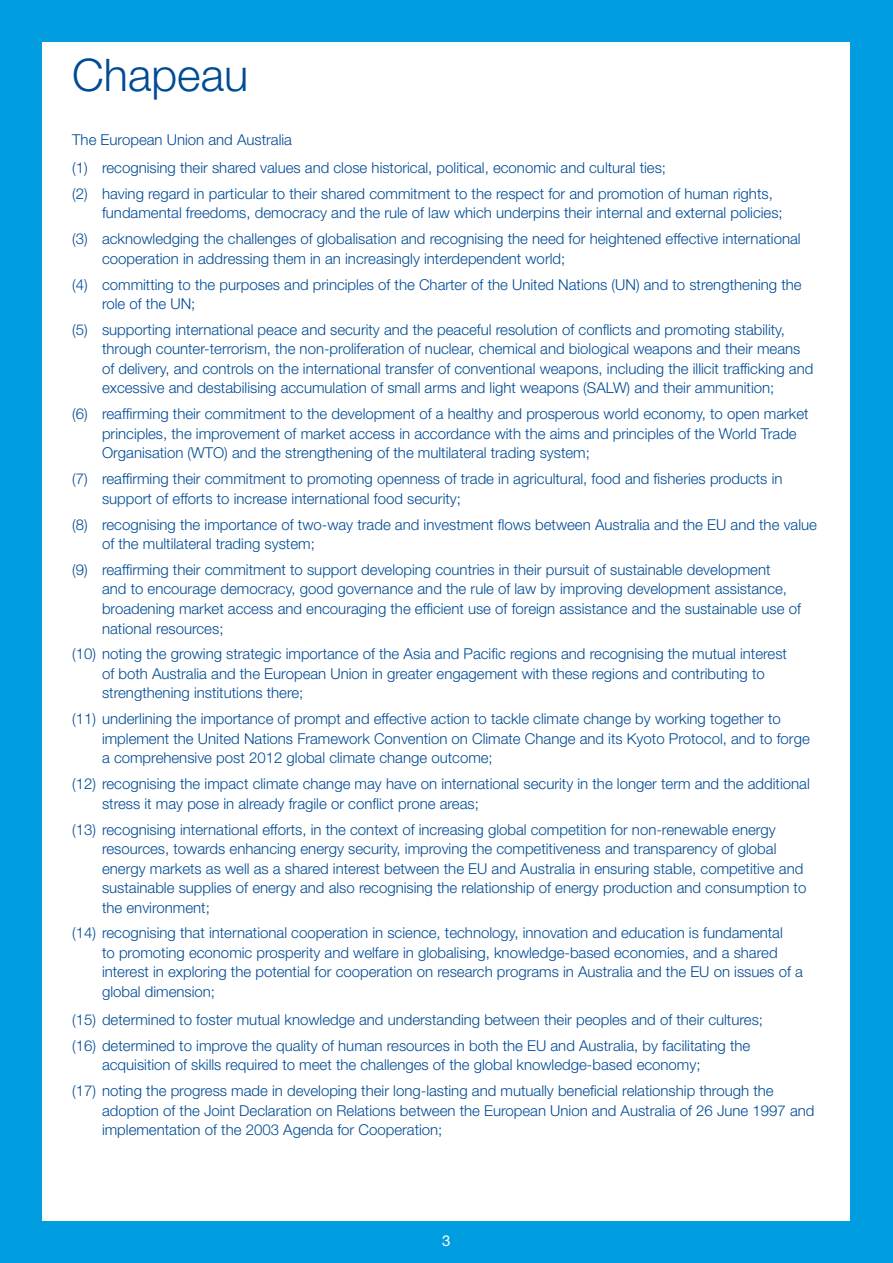
<style>
.page{position:relative;width:893px;height:1263px;background:#009ee0}
.page>*{position:absolute;margin:0;border:0;box-sizing:border-box;transform-origin:0 0}
.t1{font:300 45px "Helvetica Neue LT Std";color:#004b95}
.t2{font:300 15px/19.5px "Helvetica Neue LT Std";color:#004b95}
.t3{font:15px "Helvetica Neue LT Std";color:#fff}
</style>
<div class="page">
<hr style="left:892px;top:0;width:1px;height:1263px;background:#004b95">
<div style="left:43px;top:42px;width:807px;height:1178px;background:#fff"></div>
<h1 class="t1" style="left:72px;top:48px;width:177px">Chapeau</h1>
<p class="t2" style="left:72px;top:125px;width:595px;line-height:28px">The European Union and Australia<br>(1) recognising their shared values and close historical, political, economic and cultural ties;</p>
<p class="t2" style="left:102px;top:183px;width:682px;text-indent:-30px">(2) having regard in particular to their shared commitment to the respect for and promotion of human rights, fundamental freedoms, democracy and the rule of law which underpins their internal and external policies;</p>
<p class="t2" style="left:102px;top:229px;width:700px;text-indent:-30px">(3) acknowledging the challenges of globalisation and recognising the need for heightened effective international cooperation in addressing them in an increasingly interdependent world;</p>
<p class="t2" style="left:102px;top:274px;width:701px;text-indent:-30px">(4) committing to the purposes and principles of the Charter of the United Nations (UN) and to strengthening the role of the UN;</p>
<p class="t2" style="left:102px;top:320px;width:713px;text-indent:-30px">(5) supporting international peace and security and the peaceful resolution of conflicts and promoting stability, through counter-terrorism, the non-proliferation of nuclear, chemical and biological weapons and their means of delivery, and controls on the international transfer of conventional weapons, including the illicit trafficking and excessive and destabilising accumulation of small arms and light weapons (SALW) and their ammunition;</p>
<p class="t2" style="left:102px;top:404px;width:708px;text-indent:-30px">(6) reaffirming their commitment to the development of a healthy and prosperous world economy, to open market principles, the improvement of market access in accordance with the aims and principles of the World Trade<br>Organisation (WTO) and the strengthening of the multilateral trading system;</p>
<p class="t2" style="left:102px;top:469px;width:682px;text-indent:-30px">(7) reaffirming their commitment to promoting openness of trade in agricultural, food and fisheries products in support of efforts to increase international food security;</p>
<p class="t2" style="left:102px;top:514px;width:716px;text-indent:-30px">(8) recognising the importance of two-way trade and investment flows between Australia and the EU and the value of the multilateral trading system;</p>
<p class="t2" style="left:102px;top:560px;width:700px;text-indent:-30px">(9) reaffirming their commitment to support developing countries in their pursuit of sustainable development<br>and to encourage democracy, good governance and the rule of law by improving development assistance, broadening market access and encouraging the efficient use of foreign assistance and the sustainable use of national resources;</p>
<p class="t2" style="left:102px;top:644px;width:686px;text-indent:-30px">(10) noting the growing strategic importance of the Asia and Pacific regions and recognising the mutual interest of both Australia and the European Union in greater engagement with these regions and contributing to strengthening institutions there;</p>
<p class="t2" style="left:102px;top:709px;width:709px;text-indent:-30px">(11) underlining the importance of prompt and effective action to tackle climate change by working together to implement the United Nations Framework Convention on Climate Change and its Kyoto Protocol, and to forge a comprehensive post 2012 global climate change outcome;</p>
<p class="t2" style="left:102px;top:774px;width:709px;text-indent:-30px">(12) recognising the impact climate change may have on international security in the longer term and the additional stress it may pose in already fragile or conflict prone areas;</p>
<p class="t2" style="left:102px;top:819px;width:706px;text-indent:-30px">(13) recognising international efforts, in the context of increasing global competition for non-renewable energy resources, towards enhancing energy security, improving the competitiveness and transparency of global energy markets as well as a shared interest between the EU and Australia in ensuring stable, competitive and sustainable supplies of energy and also recognising the relationship of energy production and consumption to the environment;</p>
<p class="t2" style="left:102px;top:923px;width:702px;text-indent:-30px">(14) recognising that international cooperation in science, technology, innovation and education is fundamental<br>to promoting economic prosperity and welfare in globalising, knowledge-based economies, and a shared interest in exploring the potential for cooperation on research programs in Australia and the EU on issues of a global dimension;</p>
<p class="t2" style="left:72px;top:1006px;width:692px;line-height:25.8px">(15) determined to foster mutual knowledge and understanding between their peoples and of their cultures; (16) determined to improve the quality of human resources in both the EU and Australia, by facilitating the</p>
<p class="t2" style="left:72px;top:1052px;width:703px;line-height:25.8px;text-indent:30px">acquisition of skills required to meet the challenges of the global knowledge-based economy;<br>(17) noting the progress made in developing their long-lasting and mutually beneficial relationship through the</p>
<p class="t2" style="left:102px;top:1100px;width:714px">adoption of the Joint Declaration on Relations between the European Union and Australia of 26 June 1997 and implementation of the 2003 Agenda for Cooperation;</p>
<p class="t3" style="left:442px;top:1231px;width:10px">3</p>
</div>
